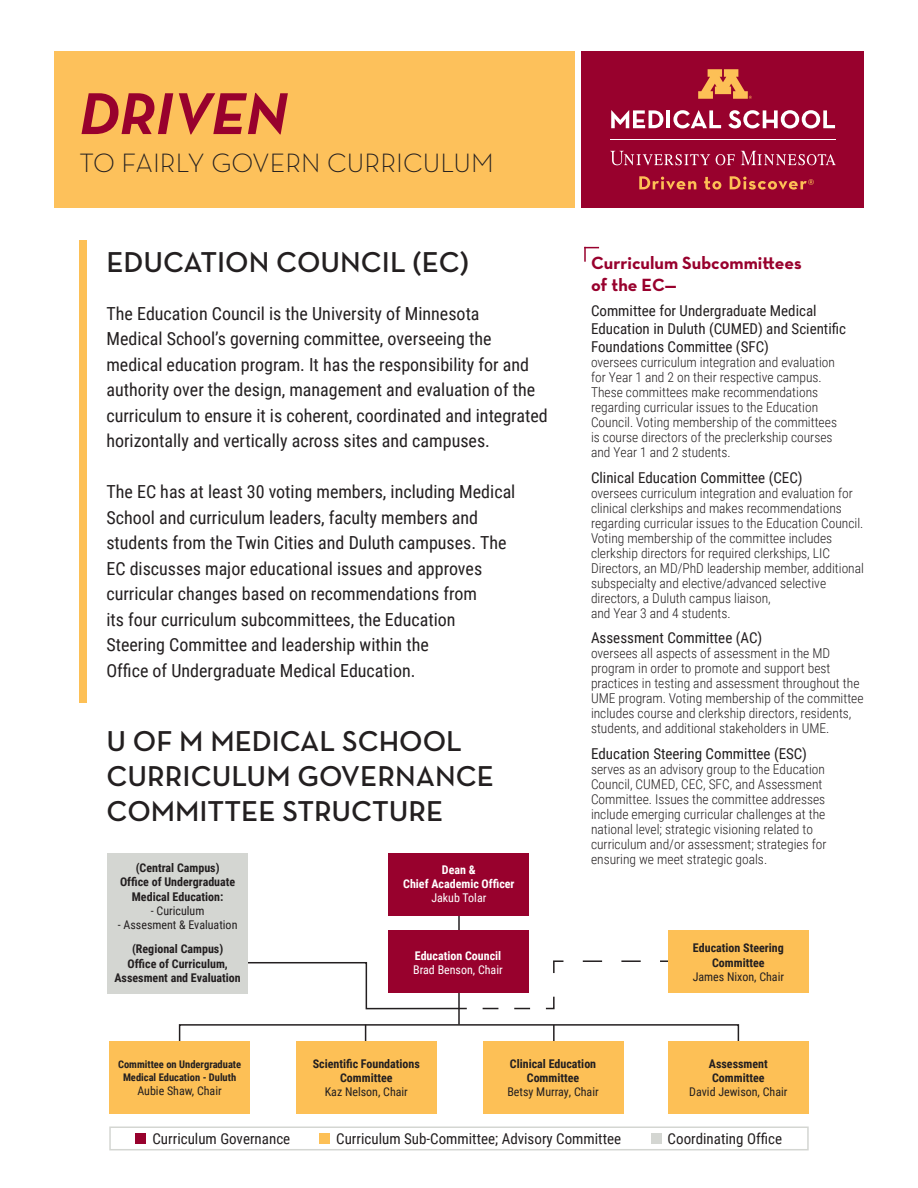
<style>
.page{position:relative;width:918px;height:1188px;background:#fff}
.page>*{position:absolute;margin:0;border:0;box-sizing:border-box;transform-origin:0 0}
.t1{font:60px "Neutraface Text Bold Italic Alt";color:#98012d}
.t2{font:600 29.25px "Neutraface Text";color:#231f20}
.t3{font:300 27px "Neutraface Text";color:#231f20}
.t4{font:18px/25.5px "Roboto Condensed";color:#231f20}
.t5{font:700 18px "Neutraface Text";color:#98012d}
.t6{font:15px/18px "Roboto Condensed";color:#231f20}
.t7{font:300 13.5px/15px "Roboto Condensed";color:#231f20}
.t8{font:700 12px/14.4px "Roboto Condensed";color:#231f20;text-align:center}
.t9{font:12px "Roboto Condensed";color:#231f20}
.t10{font:700 12px "Roboto Condensed";color:#fff}
.t11{font:12px "Roboto Condensed";color:#fff}
.t12{font:700 10.5px/12.6px "Roboto Condensed";color:#231f20;text-align:center}
</style>
<div class="page">
<div style="left:54px;top:51px;width:521px;height:157px;background:#fdc15b"></div>
<div style="left:582px;top:51px;width:282px;height:157px;background:#98012d"></div>
<hr style="left:610px;top:139px;width:226px;height:1px;background:#fff">
<svg style="left:698px;top:69px;width:54px;height:30px"></svg>
<svg style="left:741px;top:151px;width:95px;height:14px"></svg>
<svg style="left:716px;top:154px;width:19px;height:11px"></svg>
<svg style="left:610px;top:151px;width:100px;height:14px"></svg>
<svg style="left:639px;top:176px;width:57px;height:14px"></svg>
<svg style="left:704px;top:177px;width:17px;height:13px"></svg>
<svg style="left:730px;top:176px;width:84px;height:14px"></svg>
<svg style="left:611px;top:110px;width:52px;height:18px"></svg>
<hr style="left:667px;top:110px;width:3px;height:18px;background:#fff">
<svg style="left:673px;top:110px;width:48px;height:18px"></svg>
<svg style="left:728px;top:110px;width:107px;height:18px"></svg>
<div style="left:80px;top:240px;width:7px;height:462px;background:#fdc056"></div>
<svg style="left:584px;top:247px;width:15px;height:15px"></svg>
<div style="left:136px;top:1133px;width:10px;height:11px;background:#98012d"></div>
<div style="left:651px;top:1133px;width:10px;height:11px;background:#d4d6d2"></div>
<div style="left:319px;top:1133px;width:11px;height:11px;background:#fdc056"></div>
<svg style="left:178px;top:1024px;width:562px;height:25px"></svg>
<hr style="left:553px;top:1025px;width:2px;height:24px;background:#231f20">
<hr style="left:458px;top:911px;width:2px;height:114px;background:#231f20">
<svg style="left:245px;top:960px;width:423px;height:50px"></svg>
<div style="left:389px;top:853px;width:140px;height:63px;background:#98012d"></div>
<div style="left:388px;top:930px;width:140px;height:63px;background:#98012d"></div>
<div style="left:668px;top:930px;width:141px;height:63px;background:#fdc056"></div>
<div style="left:107px;top:853px;width:141px;height:140px;background:#d4d6d2"></div>
<div style="left:109px;top:1041px;width:141px;height:72px;background:#fdc056"></div>
<div style="left:296px;top:1041px;width:141px;height:72px;background:#fdc056"></div>
<div style="left:483px;top:1041px;width:140px;height:72px;background:#fdc056"></div>
<div style="left:668px;top:1041px;width:141px;height:72px;background:#fdc056"></div>
<div style="left:109px;top:1126px;width:700px;height:24px;border:2px solid #d4d6d2"></div>
<p class="t1" style="left:80px;top:75px;width:209px">DRIVEN</p>
<p class="t3" style="left:80px;top:145px;width:416px">TO FAIRLY GOVERN CURRICULUM</p>
<p class="t2" style="left:106px;top:244px;width:364px">EDUCATION COUNCIL (EC)</p>
<p class="t4" style="left:106px;top:300px;width:443px">The Education Council is the University of Minnesota<br>Medical School’s governing committee, overseeing the medical education program. It has the responsibility for and authority over the design, management and evaluation of the curriculum to ensure it is coherent, coordinated and integrated horizontally and vertically across sites and campuses.</p>
<p class="t4" style="left:106px;top:478px;width:410px">The EC has at least 30 voting members, including Medical School and curriculum leaders, faculty members and students from the Twin Cities and Duluth campuses. The EC discusses major educational issues and approves curricular changes based on recommendations from<br>its four curriculum subcommittees, the Education Steering Committee and leadership within the<br>Office of Undergraduate Medical Education.</p>
<p class="t2" style="left:106px;top:723px;width:357px">U OF M MEDICAL SCHOOL</p>
<p class="t2" style="left:106px;top:758px;width:389px">CURRICULUM GOVERNANCE</p>
<p class="t2" style="left:106px;top:793px;width:339px">COMMITTEE STRUCTURE</p>
<p class="t8" style="left:136px;top:860px;width:85px">(Central Campus)</p>
<p class="t8" style="left:120px;top:874px;width:117px">Office of Undergraduate<br>Medical Education:</p>
<p class="t9" style="left:151px;top:902px;width:55px">- Curiculum</p>
<p class="t9" style="left:118px;top:917px;width:121px">- Assesment &amp; Evaluation</p>
<p class="t8" style="left:132px;top:941px;width:93px">(Regional Campus)</p>
<p class="t8" style="left:127px;top:956px;width:102px">Office of Curriculum,</p>
<p class="t8" style="left:114px;top:970px;width:128px">Assesment and Evaluation</p>
<p class="t10" style="left:442px;top:861px;width:35px">Dean &amp;</p>
<p class="t10" style="left:403px;top:875px;width:113px">Chief Academic Officer</p>
<p class="t11" style="left:431px;top:890px;width:57px">Jakub Tolar</p>
<p class="t10" style="left:415px;top:947px;width:88px">Education Council</p>
<p class="t11" style="left:413px;top:961px;width:91px">Brad Benson, Chair</p>
<p class="t5" style="left:591px;top:251px;width:212px">Curriculum Subcommittees</p>
<p class="t5" style="left:591px;top:273px;width:87px">of the EC—</p>
<p class="t6" style="left:591px;top:301px;width:257px">Committee for Undergraduate Medical<br>Education in Duluth (CUMED) and Scientific<br>Foundations Committee (SFC)</p>
<p class="t7" style="left:591px;top:354px;width:246px">oversees curriculum integration and evaluation</p>
<p class="t7" style="left:591px;top:369px;width:232px">for Year 1 and 2 on their respective campus.</p>
<p class="t7" style="left:591px;top:384px;width:229px">These committees make recommendations regarding curricular issues to the Education</p>
<p class="t7" style="left:591px;top:414px;width:248px">Council. Voting membership of the committees</p>
<p class="t7" style="left:591px;top:429px;width:243px">is course directors of the preclerkship courses</p>
<p class="t7" style="left:591px;top:444px;width:141px">and Year 1 and 2 students.</p>
<p class="t6" style="left:591px;top:468px;width:213px">Clinical Education Committee (CEC)</p>
<p class="t7" style="left:591px;top:485px;width:274px">oversees curriculum integration and evaluation for clinical clerkships and makes recommendations regarding curricular issues to the Education Council.<br>Voting membership of the committee includes clerkship directors for required clerkships, LIC Directors, an MD/PhD leadership member, additional subspecialty and elective/advanced selective directors, a Duluth campus liaison,<br>and Year 3 and 4 students.</p>
<p class="t6" style="left:591px;top:628px;width:173px">Assessment Committee (AC)</p>
<p class="t7" style="left:591px;top:645px;width:274px">oversees all aspects of assessment in the MD program in order to promote and support best practices in testing and assessment throughout the UME program. Voting membership of the committee includes course and clerkship directors, residents, students, and additional stakeholders in UME.</p>
<p class="t6" style="left:591px;top:744px;width:218px">Education Steering Committee (ESC)</p>
<p class="t7" style="left:591px;top:761px;width:237px">serves as an advisory group to the Education Council, CUMED, CEC, SFC, and Assessment Committee. Issues the committee addresses include emerging curricular challenges at the national level; strategic visioning related to curriculum and/or assessment; strategies for ensuring we meet strategic goals.</p>
<p class="t8" style="left:693px;top:940px;width:92px">Education Steering<br>Committee</p>
<p class="t9" style="left:693px;top:968px;width:93px">James Nixon, Chair</p>
<p class="t12" style="left:118px;top:1058px;width:125px">Committee on Undergraduate<br>Medical Education - Duluth</p>
<p class="t9" style="left:137px;top:1082px;width:86px">Aubie Shaw, Chair</p>
<p class="t8" style="left:313px;top:1056px;width:109px">Scientific Foundations</p>
<p class="t8" style="left:340px;top:1070px;width:54px">Committee</p>
<p class="t9" style="left:325px;top:1084px;width:85px">Kaz Nelson, Chair</p>
<p class="t8" style="left:510px;top:1056px;width:88px">Clinical Education</p>
<p class="t8" style="left:527px;top:1070px;width:54px">Committee</p>
<p class="t9" style="left:507px;top:1084px;width:93px">Betsy Murray, Chair</p>
<p class="t8" style="left:709px;top:1056px;width:60px">Assessment</p>
<p class="t8" style="left:712px;top:1070px;width:54px">Committee</p>
<p class="t9" style="left:689px;top:1084px;width:100px">David Jewison, Chair</p>
<p class="t6" style="left:152px;top:1129px;width:139px">Curriculum Governance</p>
<p class="t6" style="left:336px;top:1129px;width:286px">Curriculum Sub-Committee; Advisory Committee</p>
<p class="t6" style="left:668px;top:1129px;width:116px">Coordinating Office</p>
</div>
